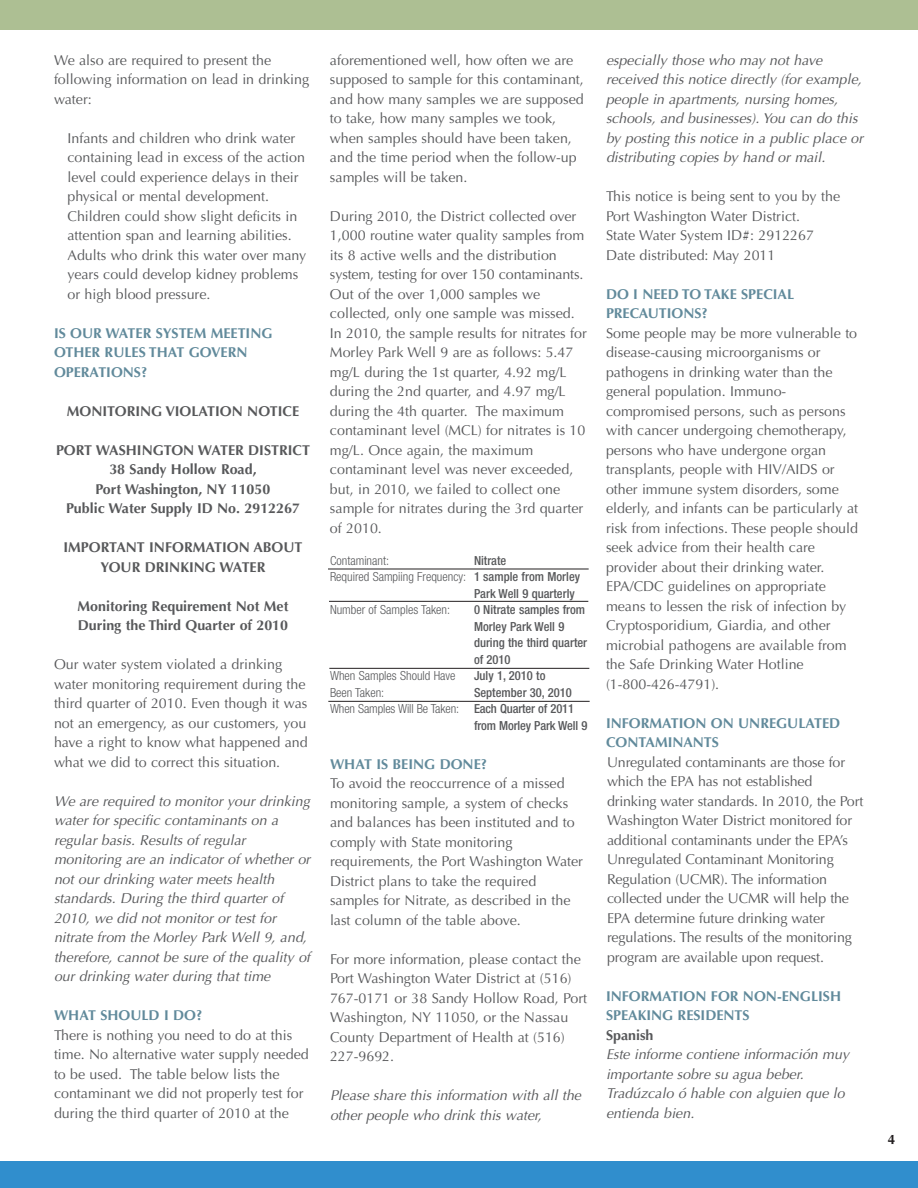
<style>
.page{position:relative;width:918px;height:1188px;background:#fff}
.page>*{position:absolute;margin:0;border:0;box-sizing:border-box;transform-origin:0 0}
.t1{font:14.25px/19.5px "Optima";color:#57585a}
.t2{font:italic 14.25px/19.5px "Optima";color:#57585a}
.t3{font:700 14.25px/19.5px "Optima";color:#57585a;text-align:center}
.t4{font:700 14.25px/19.5px "Optima";color:#618a9b}
.t5{font:700 13.5px "Optima";color:#231f20}
.t6{font:300 condensed 12.6px "Helvetica Neue";color:#57585a}
.t7{font:500 condensed 12.6px/16.5px "Helvetica Neue";color:#57585a}
.s1{font-weight:500}
</style>
<div class="page">
<div style="left:0;top:0;width:918px;height:30px;background:#adbf93"></div>
<div style="left:0;top:1161px;width:918px;height:27px;background:#308ecd"></div>
<hr style="left:328px;top:569px;width:261px;height:1px;background:#231f20">
<hr style="left:329px;top:601px;width:259px;height:1px;background:#231f20">
<hr style="left:329px;top:668px;width:260px;height:1px;background:#231f20">
<hr style="left:328px;top:701px;width:262px;height:1px;background:#231f20">
<p class="t1" style="left:54px;top:52px;width:257px">We also are required to present the following information on lead in drinking water:</p>
<p class="t1" style="left:68px;top:130px;width:240px">Infants and children who drink water containing lead in excess of the action level could experience delays in their physical or mental development.<br>Children could show slight deficits in attention span and learning abilities.<br>Adults who drink this water over many years could develop kidney problems or high blood pressure.</p>
<p class="t4" style="left:54px;top:325px;width:220px">IS OUR WATER SYSTEM MEETING<br>OTHER RULES THAT GOVERN<br>OPERATIONS?</p>
<p class="t3" style="left:67px;top:403px;width:234px">MONITORING VIOLATION NOTICE</p>
<p class="t3" style="left:56px;top:442px;width:255px">PORT WASHINGTON WATER DISTRICT<br>38 Sandy Hollow Road,<br>Port Washington, NY 11050<br>Public Water Supply ID No. 2912267</p>
<p class="t3" style="left:64px;top:539px;width:240px">IMPORTANT INFORMATION ABOUT<br>YOUR DRINKING WATER</p>
<p class="t3" style="left:78px;top:598px;width:212px;text-align:left">Monitoring Requirement Not Met<br>During the Third Quarter of 2010</p>
<p class="t1" style="left:54px;top:656px;width:255px">Our water system violated a drinking water monitoring requirement during the third quarter of 2010. Even though it was not an emergency, as our customers, you have a right to know what happened and what we did to correct this situation.</p>
<p class="t2" style="left:54px;top:793px;width:258px">We are required to monitor your drinking water for specific contaminants on a regular basis. Results of regular monitoring are an indicator of whether or not our drinking water meets health standards. During the third quarter of 2010, we did not monitor or test for nitrate from the Morley Park Well 9, and, therefore, cannot be sure of the quality of our drinking water during that time</p>
<p class="t4" style="left:54px;top:1007px;width:150px">WHAT SHOULD I DO?</p>
<p class="t1" style="left:54px;top:1027px;width:256px">There is nothing you need to do at this time. No alternative water supply needed to be used. The table below lists the contaminant we did not properly test for during the third quarter of 2010 at the</p>
<p class="t1" style="left:330px;top:52px;width:255px">aforementioned well, how often we are supposed to sample for this contaminant, and how many samples we are supposed to take, how many samples we took, when samples should have been taken, and the time period when the follow-up samples will be taken.</p>
<p class="t1" style="left:330px;top:208px;width:258px">During 2010, the District collected over 1,000 routine water quality samples from its 8 active wells and the distribution system, testing for over 150 contaminants.<br>Out of the over 1,000 samples we collected, only one sample was missed.<br>In 2010, the sample results for nitrates for Morley Park Well 9 are as follows: 5.47 mg/L during the 1st quarter, 4.92 mg/L during the 2nd quarter, and 4.97 mg/L during the 4th quarter. The maximum contaminant level (MCL) for nitrates is 10 mg/L. Once again, the maximum contaminant level was never exceeded, but, in 2010, we failed to collect one sample for nitrates during the 3rd quarter of 2010.</p>
<p class="t6" style="left:330px;top:556px;width:61px">Contaminant:</p>
<p class="t7" style="left:474px;top:553px;width:34px">Nitrate</p>
<p class="t6" style="left:330px;top:572px;width:252px">Required Sampiing Frequency: <span class="s1">1 sample from Morley</span></p>
<p class="t7" style="left:474px;top:586px;width:102px">Park Well 9 quarterly</p>
<p class="t6" style="left:330px;top:605px;width:122px">Number of Samples Taken:</p>
<p class="t7" style="left:474px;top:603px;width:115px">0 Nitrate samples from<br>Morley Park Well 9 during the third quarter of 2010</p>
<p class="t6" style="left:330px;top:671px;width:127px">When Samples Should Have</p>
<p class="t7" style="left:474px;top:669px;width:73px">July 1, 2010 to</p>
<p class="t6" style="left:330px;top:688px;width:56px">Been Taken:</p>
<p class="t7" style="left:474px;top:685px;width:99px">September 30, 2010</p>
<p class="t6" style="left:330px;top:704px;width:246px">When Samples Will Be Taken: <span class="s1">Each Quarter of 2011</span></p>
<p class="t7" style="left:474px;top:718px;width:115px">from Morley Park Well 9</p>
<p class="t4" style="left:330px;top:756px;width:159px">WHAT IS BEING DONE?</p>
<p class="t1" style="left:330px;top:775px;width:255px">To avoid the reoccurrence of a missed monitoring sample, a system of checks and balances has been instituted and to comply with State monitoring requirements, the Port Washington Water District plans to take the required samples for Nitrate, as described in the last column of the table above.</p>
<p class="t1" style="left:330px;top:951px;width:259px">For more information, please contact the Port Washington Water District at (516)<br>767-0171 or 38 Sandy Hollow Road, Port Washington, NY 11050, or the Nassau County Department of Health at (516)<br>227-9692.</p>
<p class="t2" style="left:330px;top:1087px;width:253px">Please share this information with all the other people who drink this water,</p>
<p class="t2" style="left:606px;top:52px;width:259px">especially those who may not have received this notice directly (for example, people in apartments, nursing homes, schools, and businesses). You can do this by posting this notice in a public place or distributing copies by hand or mail.</p>
<p class="t1" style="left:606px;top:188px;width:236px">This notice is being sent to you by the<br>Port Washington Water District.<br>State Water System ID#: 2912267<br>Date distributed: May 2011</p>
<p class="t4" style="left:606px;top:286px;width:190px">DO I NEED TO TAKE SPECIAL<br>PRECAUTIONS?</p>
<p class="t1" style="left:606px;top:325px;width:254px">Some people may be more vulnerable to disease-causing microorganisms or pathogens in drinking water than the general population. Immuno&shy;compromised persons, such as persons with cancer undergoing chemotherapy, persons who have undergone organ transplants, people with HIV/AIDS or other immune system disorders, some elderly, and infants can be particularly at risk from infections. These people should seek advice from their health care provider about their drinking water.<br>EPA/CDC guidelines on appropriate means to lessen the risk of infection by Cryptosporidium, Giardia, and other microbial pathogens are available from the Safe Drinking Water Hotline (1-800-426-4791).</p>
<p class="t4" style="left:606px;top:715px;width:236px">INFORMATION ON UNREGULATED<br>CONTAMINANTS</p>
<p class="t1" style="left:607px;top:754px;width:258px">Unregulated contaminants are those for which the EPA has not established drinking water standards. In 2010, the Port Washington Water District monitored for additional contaminants under the EPA’s Unregulated Contaminant Monitoring Regulation (UCMR). The information collected under the UCMR will help the EPA determine future drinking water regulations. The results of the monitoring program are available upon request.</p>
<p class="t4" style="left:606px;top:988px;width:237px">INFORMATION FOR NON-ENGLISH<br>SPEAKING RESIDENTS</p>
<p class="t3" style="left:606px;top:1027px;width:49px">Spanish</p>
<p class="t2" style="left:606px;top:1046px;width:245px">Este informe contiene información muy importante sobre su agua beber.<br>Tradúzcalo ó hable con alguien que lo entienda bien.</p>
<p class="t5" style="left:888px;top:1134px;width:9px">4</p>
</div>
